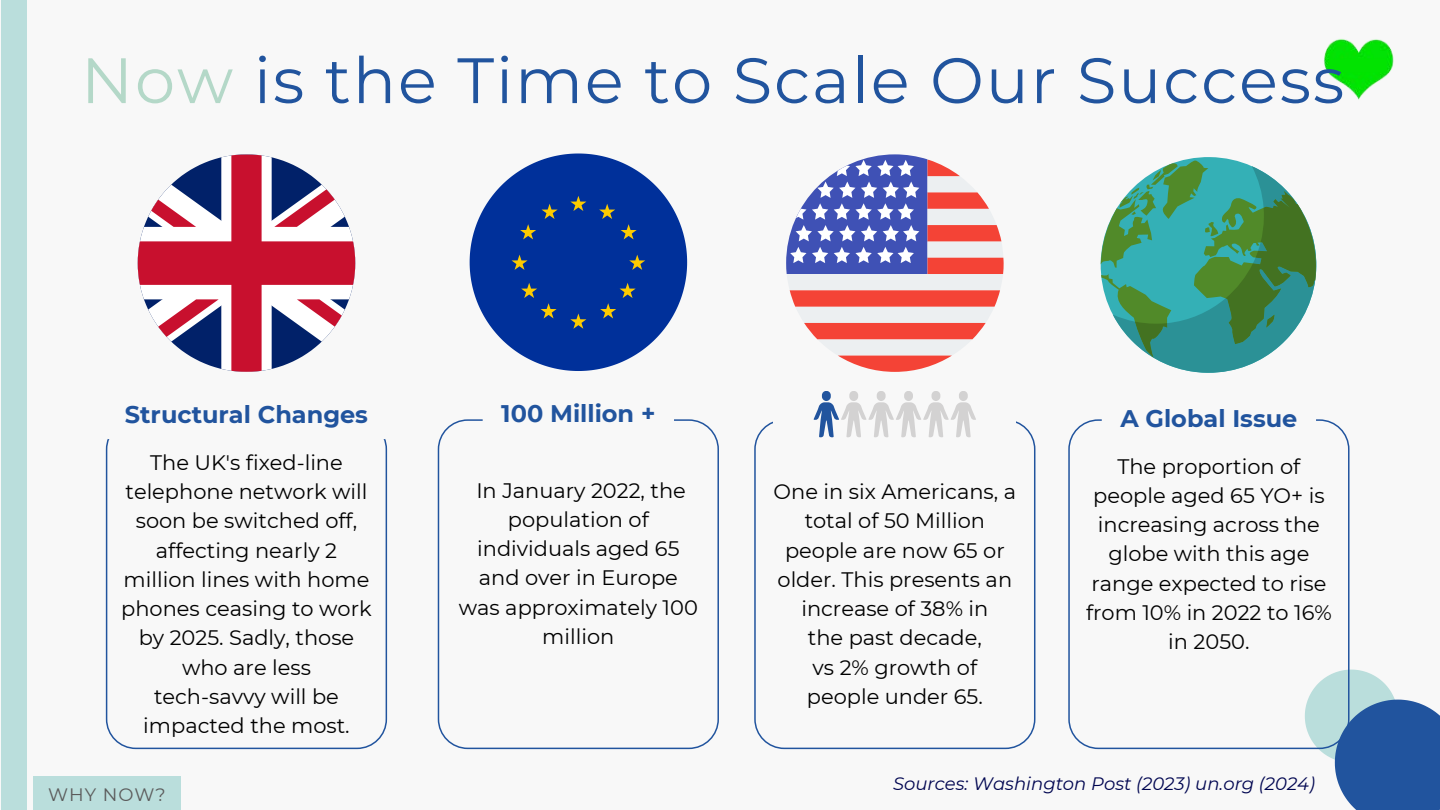
<style>
.page{position:relative;width:1440px;height:810px;background:#f8f8f8}
.page>*{position:absolute;margin:0;border:0;box-sizing:border-box;transform-origin:0 0}
.t1{font:64px "Montserrat";letter-spacing:.03em;color:#21549e}
.t2{font:700 24px "Montserrat";color:#21549e}
.t3{font:20.9px/29.2px "Montserrat";color:#000;text-align:center}
.t4{font:italic 18px "Montserrat";color:#000550}
.t5{font:18px "Montserrat";letter-spacing:.055em;color:#5b5b5b}
.s1{color:#b4d8c8}
</style>
<div class="page">
<svg style="left:1305px;top:670px;width:135px;height:140px"></svg>
<img style="left:1324px;top:39px;width:70px;height:61px">
<div style="left:1px;top:0;width:26px;height:810px;background:#badedc"></div>
<svg style="left:754px;top:421px;width:281px;height:328px"></svg>
<div style="left:773px;top:401px;width:243px;height:26px;background:#f8f8f8"></div>
<svg style="left:814px;top:391px;width:162px;height:46px"></svg>
<div style="left:34px;top:777px;width:147px;height:33px;background:#badedc"></div>
<svg style="left:138px;top:154px;width:217px;height:218px"></svg>
<svg style="left:106px;top:439px;width:281px;height:310px"></svg>
<svg style="left:786px;top:154px;width:218px;height:218px"></svg>
<svg style="left:1068px;top:419px;width:282px;height:330px"></svg>
<svg style="left:1101px;top:158px;width:216px;height:215px"></svg>
<svg style="left:1102px;top:419px;width:214px;height:24px"></svg>
<svg style="left:438px;top:419px;width:281px;height:330px"></svg>
<svg style="left:470px;top:154px;width:217px;height:217px;fill:#00309a"></svg>
<svg style="left:570px;top:196px;width:16px;height:15px"></svg>
<svg style="left:542px;top:204px;width:16px;height:15px"></svg>
<svg style="left:520px;top:224px;width:16px;height:15px"></svg>
<svg style="left:512px;top:255px;width:16px;height:15px"></svg>
<svg style="left:521px;top:283px;width:36px;height:35px"></svg>
<svg style="left:570px;top:313px;width:16px;height:16px"></svg>
<svg style="left:600px;top:283px;width:36px;height:35px"></svg>
<svg style="left:629px;top:255px;width:16px;height:15px"></svg>
<svg style="left:621px;top:224px;width:16px;height:15px"></svg>
<svg style="left:599px;top:204px;width:16px;height:15px"></svg>
<svg style="left:483px;top:419px;width:191px;height:19px"></svg>
<h1 class="t1" style="left:81px;top:41px;width:1265px"><span class="s1">Now</span> is the Time to Scale Our Success</h1>
<h2 class="t2" style="left:125px;top:400px;width:245px">Structural Changes</h2>
<h3 class="t3" style="left:121px;top:448px;width:252px">The UK's fixed-line telephone network will soon be switched off, affecting nearly 2 million lines with home phones ceasing to work by 2025. Sadly, those who are less<br>tech-savvy will be impacted the most.</h3>
<p class="t5" style="left:48px;top:783px;width:119px">WHY NOW?</p>
<h3 class="t2" style="left:501px;top:398px;width:156px">100 Million +</h3>
<p class="t3" style="left:459px;top:476px;width:241px">In January 2022, the population of individuals aged 65 and over in Europe was approximately 100 million</p>
<h4 class="t3" style="left:774px;top:477px;width:244px">One in six Americans, a total of 50 Million people are now 65 or older. This presents an increase of 38% in<br>the past decade,<br>vs 2% growth of<br>people under 65.</h4>
<p class="t2" style="left:1120px;top:404px;width:178px">A Global Issue</p>
<h2 class="t3" style="left:1086px;top:452px;width:247px">The proportion of people aged 65 YO+ is increasing across the globe with this age range expected to rise from 10% in 2022 to 16% in 2050.</h2>
<p class="t4" style="left:893px;top:773px;width:423px">Sources: Washington Post (2023) un.org (2024)</p>
</div>
